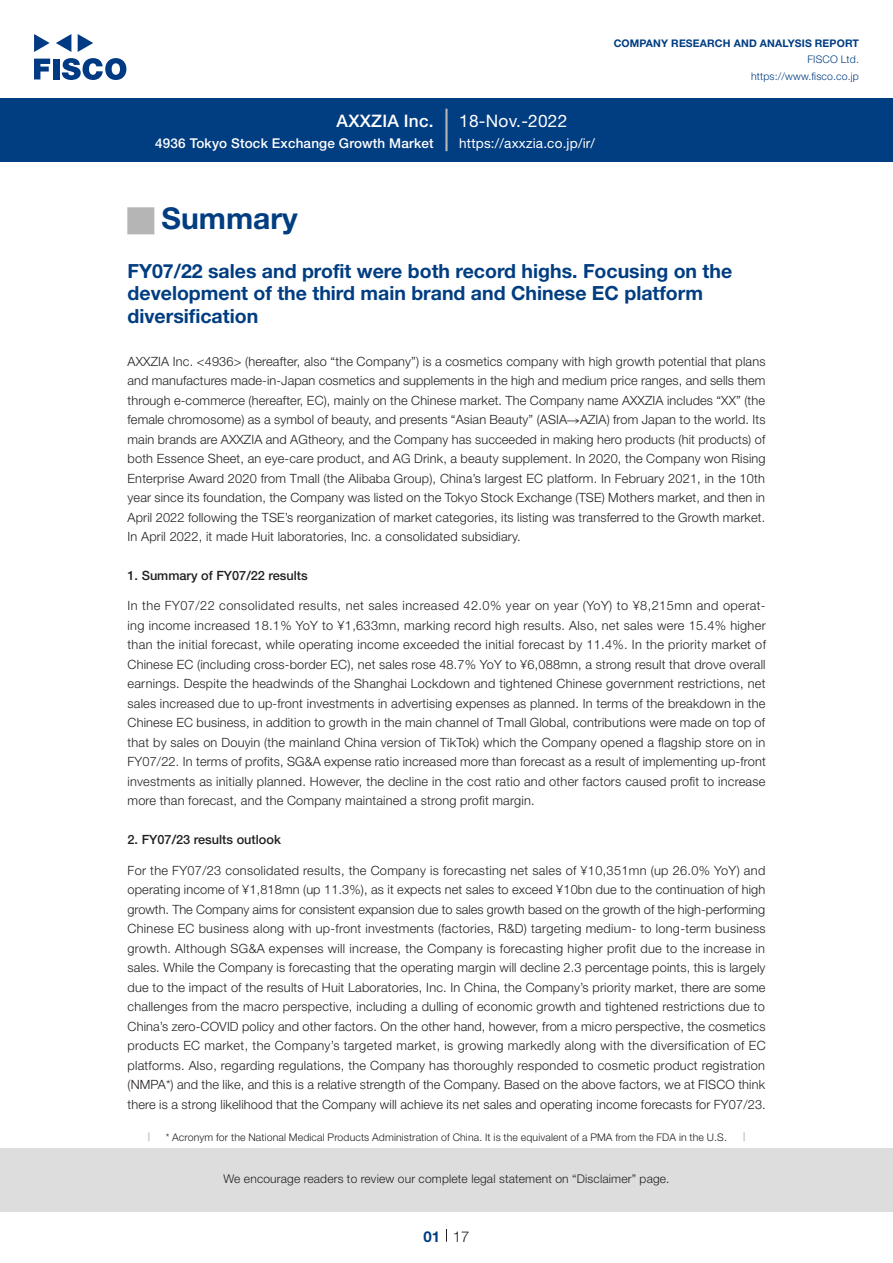
<style>
.page{position:relative;width:893px;height:1263px;background:#fff}
.page>*{position:absolute;margin:0;border:0;box-sizing:border-box;transform-origin:0 0}
.t1{font:700 30px "Helvetica Neue LT Std";color:#003d81}
.t2{font:27px "European Pi Std 1";color:#b5b5b6}
.t3{font:700 19.5px/22.5px "Helvetica Neue LT Std";color:#003d81}
.t4{font:17.25px "Helvetica Neue LT Std";letter-spacing:.015em;color:#fff}
.t5{font:500 17.25px "Helvetica Neue LT Std";letter-spacing:.015em;color:#fff}
.t6{font:300 15px "Helvetica Neue LT Std";color:#231f20}
.t7{font:700 15px "Helvetica Neue LT Std";color:#003d81}
.t8{font:500 13.5px "Helvetica Neue LT Std";letter-spacing:.015em;color:#fff}
.t9{font:13.5px "Helvetica Neue LT Std";letter-spacing:.015em;color:#fff}
.t10{font:300 12.75px/19.5px "Helvetica Neue LT Std";letter-spacing:.015em;color:#231f20;text-align:justify}
.t11{font:300 12.75px "Helvetica Neue LT Std";letter-spacing:.035em;color:#231f20}
.t12{font:500 12.75px "Helvetica Neue LT Std";color:#231f20}
.t13{font:300 12px "Helvetica Neue LT Std";letter-spacing:.015em;color:#231f20}
.t14{font:300 10.5px "Helvetica Neue LT Std";letter-spacing:.01em;color:#231f20}
.t15{font:700 10.5px "Helvetica Neue LT Std";letter-spacing:.015em;color:#003d81}
.t16{font:300 10.5px/16.5px "Helvetica Neue LT Std";letter-spacing:.015em;color:#003d81;text-align:right}
</style>
<div class="page">
<div style="left:0;top:1148px;width:893px;height:64px;background:#ddd"></div>
<svg style="left:34px;top:59px;width:16px;height:20px"></svg>
<div style="left:53px;top:59px;width:6px;height:20px;background:#003a83"></div>
<svg style="left:62px;top:58px;width:64px;height:22px"></svg>
<svg style="left:34px;top:34px;width:16px;height:18px"></svg>
<svg style="left:78px;top:34px;width:15px;height:18px"></svg>
<svg style="left:56px;top:34px;width:15px;height:18px"></svg>
<div style="left:0;top:98px;width:893px;height:64px;background:#003d81"></div>
<hr style="left:445px;top:109px;width:3px;height:42px;background:#b5b5b6">
<svg style="left:446px;top:1229px;width:1px;height:13px"></svg>
<svg style="left:148px;top:1132px;width:2px;height:9px"></svg>
<svg style="left:743px;top:1132px;width:2px;height:9px"></svg>
<h3 class="t5" style="left:337px;top:110px;width:99px">AXXZIA Inc.</h3>
<p class="t8" style="left:155px;top:135px;width:280px">4936 Tokyo Stock Exchange Growth Market</p>
<h3 class="t4" style="left:459px;top:110px;width:110px">18-Nov.-2022</h3>
<p class="t9" style="left:459px;top:135px;width:137px">https://axxzia. c o j p. /i r/</p>
<p class="t15" style="left:614px;top:37px;width:247px">COMPANY RESEARCH AND ANALYSIS REPORT</p>
<p class="t16" style="left:751px;top:51px;width:109px">FISCO Ltd. https://www.fisco.co j p.</p>
<h2 class="t2" style="left:128px;top:206px;width:28px">■</h2>
<h3 class="t3" style="left:128px;top:259px;width:606px">FY07/22 sales and profit were both record highs. Focusing on the development of the third main brand and Chinese EC platform diversification</h3>
<p class="t10" style="left:128px;top:351px;width:640px">AXXZIA Inc &lt;. 4936&gt; (hereafter, also “the Company”) is a cosmetics company with high growth potential that plans and manufactures made i n- -Japan cosmetics and supplements in the high and medium price ranges, and sells them through -e commerce (hereafter, EC ,) mainly on the Chinese market. The Company name AXXZIA includes “XX” (the female chromosome) as a symbol of beauty, and presents “Asian Beauty” (ASIA→AZIA) from Japan to the world. Its main brands are AXXZIA and AGtheory, and the Company has succeeded in making hero products (hit products) of both Essence Sheet, an eye-care product, and AG Drink a, beauty supplement In. 2020, the Company won Rising Enterprise Award 2020 from Tmall (the Alibaba Group ,) China s’ largest EC platform In. February 2021, in the 10th year since its foundation, the Company was listed on the Tokyo Stock Exchange (TSE) Mothers market, and then in April 2022 following the TSE s’ reorganization of market categories, its listing was transferred to the Growth market.<br>In April 2022, it made Huit laboratories, Inc a. consolidated subsidiary.</p>
<p class="t12" style="left:128px;top:568px;width:182px">1. Summary of FY07/22 results</p>
<p class="t10" style="left:128px;top:615px;width:640px">ing income increased 18.1% YoY to ¥1,633mn, marking record high results. Also, net sales were 15.4% higher</p>
<h1 class="t1" style="left:162px;top:200px;width:138px">Summary</h1>
<p class="t11" style="left:128px;top:598px;width:639px">In the FY07/22 consolidated results, net sales increased 42.0% year on year (YoY) to ¥8,215mn and operat-</p>
<p class="t10" style="left:128px;top:635px;width:640px">than the initial forecast, while operating income exceeded the initial forecast by 11.4%. In the priority market of Chinese EC (including cross-border EC ,) net sales rose 48.7% YoY to ¥6,088mn a, strong result that drove overall earnings. Despite the headwinds of the Shanghai Lockdown and tightened Chinese government restrictions, net sales increased due to up-front investments in advertising expenses as planned In. terms of the breakdown in the Chinese EC business in, addition to growth in the main channel of Tmall Global, contributions were made on top of that by sales on Douyin (the mainland China version of TikTok) which the Company opened a flagship store on in FY07/22. In terms of profits, SG&amp;A expense ratio increased more than forecast as a result of implementing up-front investments as initially planned. However, the decline in the cost ratio and other factors caused profit to increase more than forecast, and the Company maintained a strong profit margin.</p>
<p class="t12" style="left:128px;top:832px;width:155px">2. FY07/23 results outlook</p>
<p class="t10" style="left:128px;top:860px;width:640px">For the FY07/23 consolidated results, the Company is forecasting net sales of ¥10,351mn (up 26.0% YoY) and operating income of ¥1,818mn (up 11.3% ,) as it expects net sales to exceed ¥10bn due to the continuation of high growth. The Company aims for consistent expansion due to sales growth based on the growth of the high-performing Chinese EC business along with up-front investments (factories R, &amp;D) targeting medium- to long-term business growth. Although SG&amp;A expenses will increase, the Company is forecasting higher profit due to the increase in sales. While the Company is forecasting that the operating margin will decline 2.3 percentage points, this is largely due to the impact of the results of Huit Laboratories, Inc In. China, the Company s’ priority market, there are some challenges from the macro perspective, including a dulling of economic growth and tightened restrictions due to China s’ zero-COVID policy and other factors. On the other hand, however, from a micro perspective, the cosmetics products EC market, the Company s’ targeted market is, growing markedly along with the diversification of EC platforms. Also, regarding regulations, the Company has thoroughly responded to cosmetic product registration (NMPA*) and the like, and this is a relative strength of the Company. Based on the above factors, we at FISCO think there is a strong likelihood that the Company will achieve its net sales and operating income forecasts for FY07/23.</p>
<p class="t14" style="left:166px;top:1131px;width:563px">* Acronym for the National Medical Products Administration of China isIt. the equivalent of a PMA from the FDA in the U S. .</p>
<p class="t13" style="left:223px;top:1171px;width:448px">We encourage readers to review our complete legal statement on “Disclaimer” page.</p>
<p class="t7" style="left:423px;top:1227px;width:18px">01</p>
<p class="t6" style="left:453px;top:1227px;width:18px">17</p>
</div>
